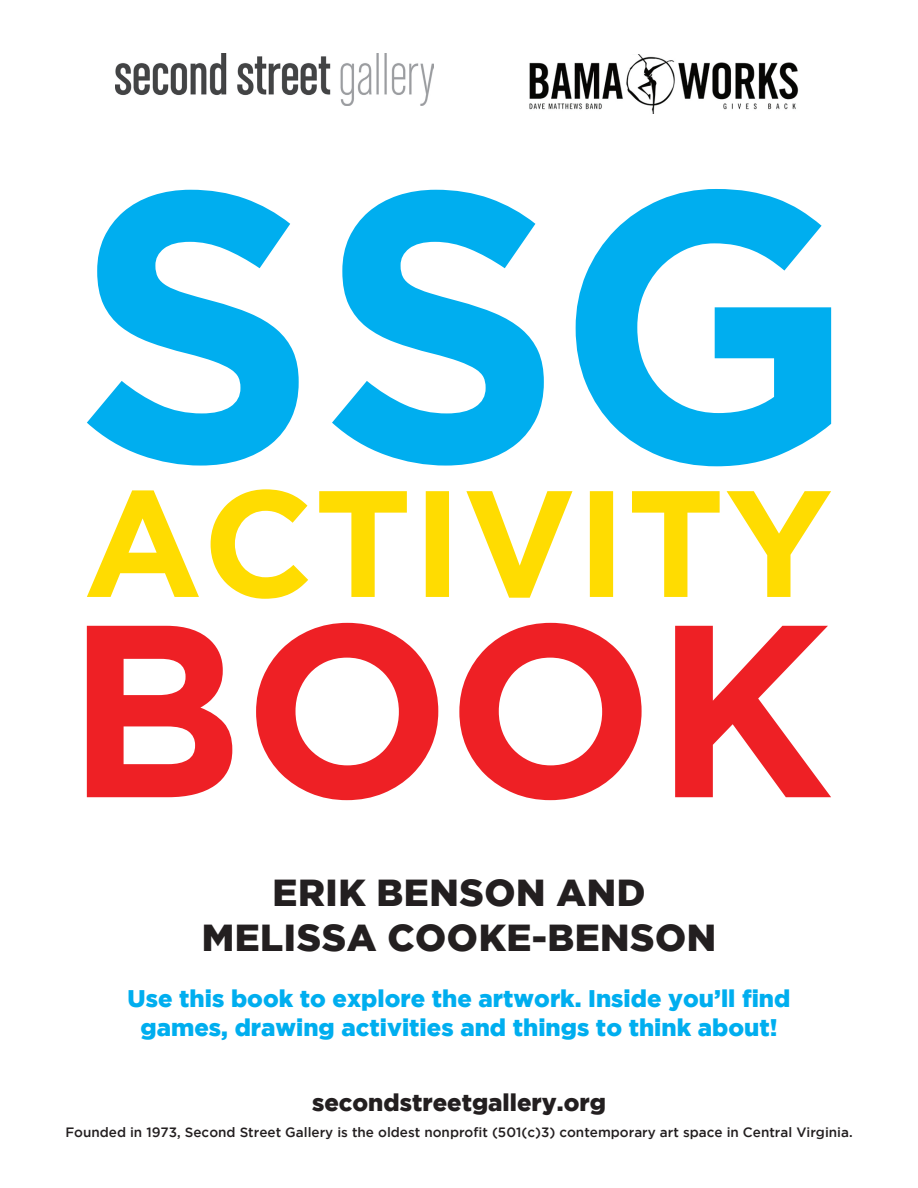
<style>
.page{position:relative;width:918px;height:1188px;background:#fff}
.page>*{position:absolute;margin:0;border:0;box-sizing:border-box;transform-origin:0 0}
.t1{font:900 37.5px/45px "Gotham";letter-spacing:.015em;color:#231f20;text-align:center}
.t2{font:900 24px/28.8px "Gotham";color:#00aeef;text-align:center}
.t3{font:900 24px "Gotham";color:#231f20}
.t4{font:500 13.5px "Gotham";color:#231f20}
</style>
<div class="page">
<svg style="left:87px;top:623px;width:744px;height:177px"></svg>
<svg style="left:87px;top:489px;width:744px;height:110px"></svg>
<svg style="left:87px;top:189px;width:744px;height:277px;fill:#00aeef"></svg>
<img style="left:115px;top:54px;width:319px;height:52px">
<img style="left:529px;top:54px;width:270px;height:59px">
<h1 class="t1" style="left:202px;top:870px;width:516px">ERIK BENSON AND<br>MELISSA COOKE-BENSON</h1>
<h2 class="t2" style="left:128px;top:983px;width:664px">Use this book to explore the artwork. Inside you’ll find games, drawing activities and things to think about!</h2>
<h2 class="t3" style="left:312px;top:1089px;width:295px">secondstreetgallery.org</h2>
<p class="t4" style="left:65px;top:1125px;width:789px">Founded in 1973, Second Street Gallery is the oldest nonprofit (501(c)3) contemporary art space in Central Virginia.</p>
</div>
